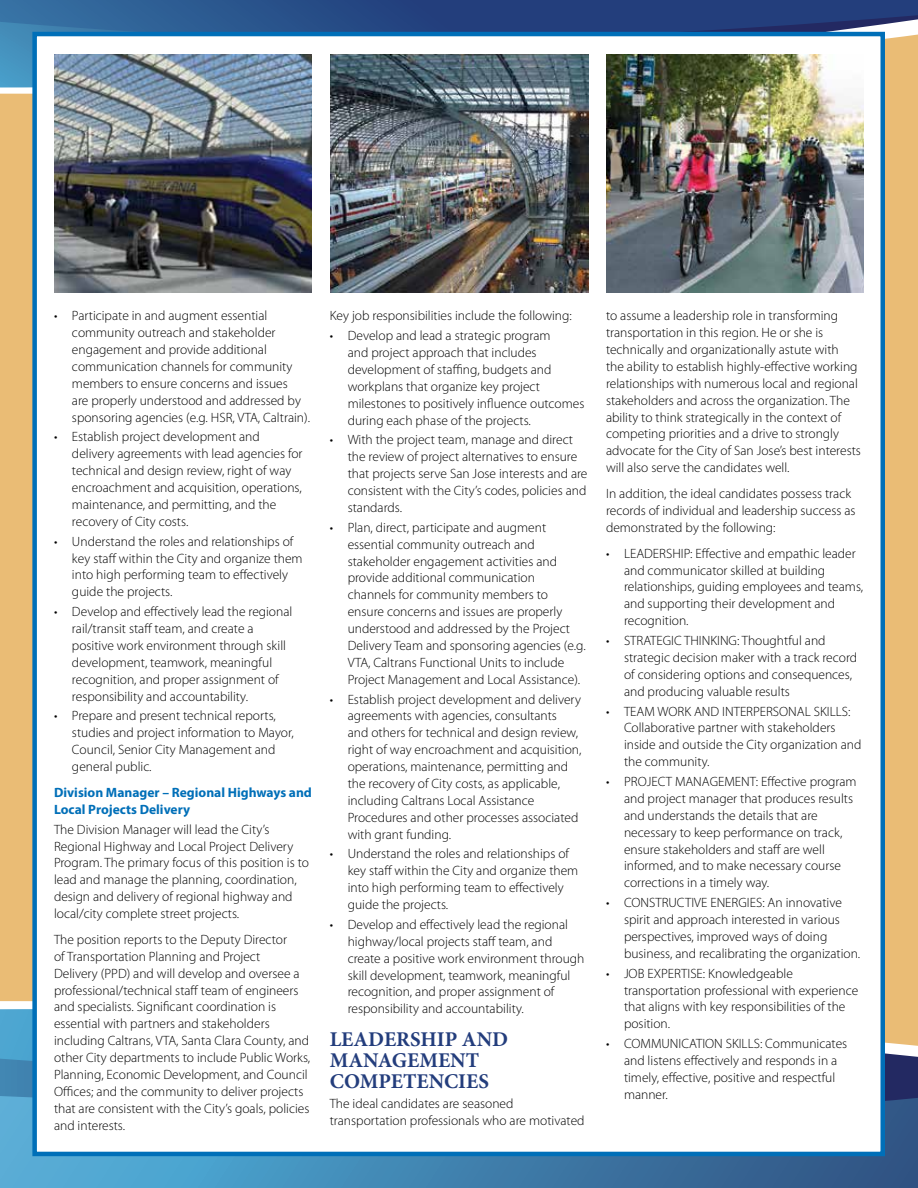
<style>
.page{position:relative;width:918px;height:1188px;background:#fff}
.page>*{position:absolute;margin:0;border:0;box-sizing:border-box;transform-origin:0 0}
.t1{font:700 21px/21px "Minion Pro";color:#233d7c}
.t2{font:300 13.5px/16.8px "Myriad Pro";color:#000}
.t3{font:700 13.5px/16.8px "Myriad Pro";color:#006fb8}
</style>
<div class="page">
<div style="left:0;top:146px;width:918px;height:815px;background:#eabc75"></div>
<div style="left:0;top:88px;width:918px;height:58px;background:#eabc75"></div>
<svg style="left:0;top:54px;width:918px;height:34px;background:#9aab9c"></svg>
<svg style="left:0;top:0;width:918px;height:54px;background:#305289"></svg>
<svg style="left:0;top:1059px;width:918px;height:37px;background:#315689"></svg>
<svg style="left:0;top:1096px;width:918px;height:92px;background:#4181ae"></svg>
<div style="left:32px;top:32px;width:853px;height:1124px;background:#fff;border:4px solid #006fb8"></div>
<img style="left:54px;top:54px;width:258px;height:238px">
<img style="left:606px;top:54px;width:258px;height:238px">
<img style="left:330px;top:54px;width:258px;height:238px">
<p class="t2" style="left:72px;top:307px;width:240px;text-indent:-18px">• Participate in and augment essential community outreach and stakeholder engagement and provide additional communication channels for community members to ensure concerns and issues<br>are properly understood and addressed by sponsoring agencies (e.g. HSR, VTA, Caltrain).</p>
<p class="t2" style="left:72px;top:428px;width:232px;text-indent:-18px">• Establish project development and delivery agreements with lead agencies for technical and design review, right of way encroachment and acquisition, operations, maintenance, and permitting, and the recovery of City costs.</p>
<p class="t2" style="left:72px;top:533px;width:232px;text-indent:-18px">• Understand the roles and relationships of key staff within the City and organize them into high performing team to effectively guide the projects.</p>
<p class="t2" style="left:72px;top:603px;width:222px;text-indent:-18px">• Develop and effectively lead the regional rail/transit staff team, and create a positive work environment through skill development, teamwork, meaningful recognition, and proper assignment of responsibility and accountability.</p>
<p class="t2" style="left:72px;top:707px;width:223px;text-indent:-18px">• Prepare and present technical reports, studies and project information to Mayor, Council, Senior City Management and general public.</p>
<p class="t3" style="left:54px;top:784px;width:259px">Division Manager – Regional Highways and<br>Local Projects Delivery</p>
<p class="t2" style="left:54px;top:821px;width:256px">The Division Manager will lead the City’s Regional Highway and Local Project Delivery Program. The primary focus of this position is to lead and manage the planning, coordination, design and delivery of regional highway and local/city complete street projects.</p>
<p class="t2" style="left:54px;top:931px;width:258px">The position reports to the Deputy Director<br>of Transportation Planning and Project<br>Delivery (PPD) and will develop and oversee a professional/technical staff team of engineers and specialists. Significant coordination is essential with partners and stakeholders including Caltrans, VTA, Santa Clara County, and other City departments to include Public Works, Planning, Economic Development, and Council Offices; and the community to deliver projects that are consistent with the City’s goals, policies and interests.</p>
<p class="t2" style="left:330px;top:307px;width:244px">Key job responsibilities include the following:</p>
<p class="t2" style="left:348px;top:327px;width:238px;text-indent:-18px">• Develop and lead a strategic program<br>and project approach that includes development of staffing, budgets and workplans that organize key project milestones to positively influence outcomes during each phase of the projects.</p>
<p class="t2" style="left:348px;top:431px;width:241px;text-indent:-18px">• With the project team, manage and direct the review of project alternatives to ensure that projects serve San Jose interests and are consistent with the City’s codes, policies and standards.</p>
<p class="t2" style="left:348px;top:519px;width:240px;text-indent:-18px">• Plan, direct, participate and augment essential community outreach and stakeholder engagement activities and provide additional communication channels for community members to ensure concerns and issues are properly understood and addressed by the Project Delivery Team and sponsoring agencies (e.g.<br>VTA, Caltrans Functional Units to include Project Management and Local Assistance).</p>
<p class="t2" style="left:348px;top:690px;width:235px;text-indent:-18px">• Establish project development and delivery agreements with agencies, consultants<br>and others for technical and design review, right of way encroachment and acquisition, operations, maintenance, permitting and the recovery of City costs, as applicable, including Caltrans Local Assistance Procedures and other processes associated with grant funding.</p>
<p class="t2" style="left:348px;top:845px;width:232px;text-indent:-18px">• Understand the roles and relationships of key staff within the City and organize them into high performing team to effectively guide the projects.</p>
<p class="t2" style="left:348px;top:916px;width:238px;text-indent:-18px">• Develop and effectively lead the regional highway/local projects staff team, and create a positive work environment through skill development, teamwork, meaningful recognition, and proper assignment of responsibility and accountability.</p>
<h1 class="t1" style="left:330px;top:1029px;width:180px">LEADERSHIP AND<br>MANAGEMENT<br>COMPETENCIES</h1>
<p class="t2" style="left:330px;top:1095px;width:256px">The ideal candidates are seasoned transportation professionals who are motivated</p>
<p class="t2" style="left:606px;top:307px;width:256px">to assume a leadership role in transforming transportation in this region. He or she is technically and organizationally astute with<br>the ability to establish highly-effective working relationships with numerous local and regional stakeholders and across the organization. The ability to think strategically in the context of competing priorities and a drive to strongly advocate for the City of San Jose’s best interests will also serve the candidates well.</p>
<p class="t2" style="left:606px;top:485px;width:251px">In addition, the ideal candidates possess track records of individual and leadership success as demonstrated by the following:</p>
<p class="t2" style="left:624px;top:545px;width:241px;text-indent:-18px">• LEADERSHIP: Effective and empathic leader and communicator skilled at building relationships, guiding employees and teams, and supporting their development and recognition.</p>
<p class="t2" style="left:624px;top:632px;width:235px;text-indent:-18px">• STRATEGIC THINKING: Thoughtful and strategic decision maker with a track record of considering options and consequences, and producing valuable results</p>
<p class="t2" style="left:624px;top:703px;width:239px;text-indent:-18px">• TEAM WORK AND INTERPERSONAL SKILLS:<br>Collaborative partner with stakeholders inside and outside the City organization and the community.</p>
<p class="t2" style="left:624px;top:773px;width:234px;text-indent:-18px">• PROJECT MANAGEMENT: Effective program and project manager that produces results and understands the details that are necessary to keep performance on track, ensure stakeholders and staff are well informed, and to make necessary course corrections in a timely way.</p>
<p class="t2" style="left:624px;top:894px;width:238px;text-indent:-18px">• CONSTRUCTIVE ENERGIES: An innovative spirit and approach interested in various perspectives, improved ways of doing business, and recalibrating the organization.</p>
<p class="t2" style="left:624px;top:965px;width:236px;text-indent:-18px">• JOB EXPERTISE: Knowledgeable transportation professional with experience that aligns with key responsibilities of the position.</p>
<p class="t2" style="left:624px;top:1035px;width:225px;text-indent:-18px">• COMMUNICATION SKILLS: Communicates and listens effectively and responds in a timely, effective, positive and respectful manner.</p>
</div>
